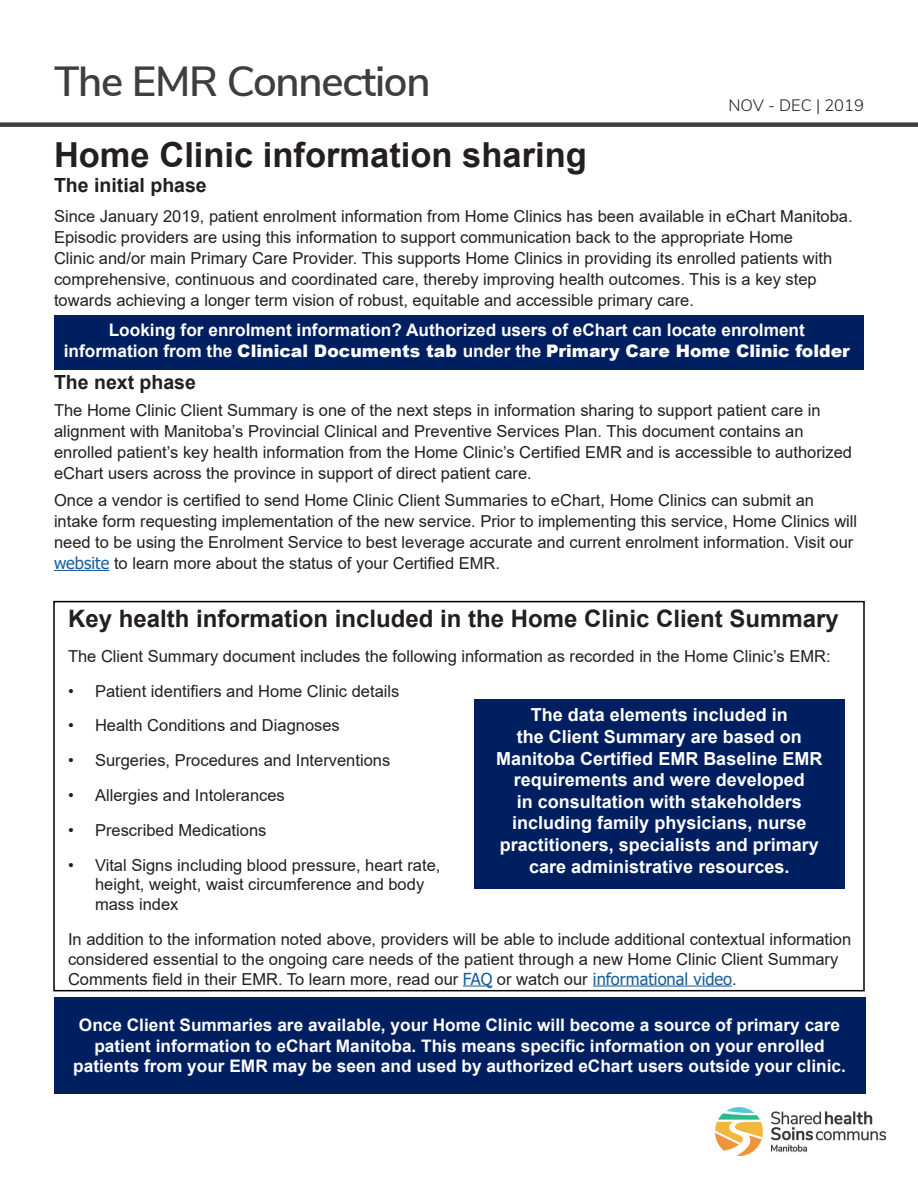
<style>
.page{position:relative;width:918px;height:1188px;background:#fff}
.page>*{position:absolute;margin:0;border:0;box-sizing:border-box;transform-origin:0 0}
.t1{font:600 42px "Nunito Sans";letter-spacing:-.03em;color:#3e3e3f}
.Page_Title{font:700 34.5px "Arial";color:#231f20}
.heading{font:700 24px "Arial";color:#231f20}
.heading-2{font:700 19.5px "Arial";color:#231f20}
.Body_Copy{font:700 19.5px "Arial";color:#231f20}
.heading-3{font:700 18px/21.6px "Arial";color:#fff;text-align:center}
.heading-4{font:700 17.25px/20.7px "Arial";color:#fff;text-align:center}
.Body_Copy-2{font:700 17.25px/21px "Arial";color:#fff;text-align:center}
.Body_Copy-3{font:16.5px/21px "Arial";color:#231f20}
.heading-5{font:16.5px/19.8px "Arial";color:#231f20}
.heading-6{font:300 16.5px "Nunito Sans";color:#231f20}
.s1{font-weight:900}
.s2{font-family:"Tahoma";color:#175d9e}
</style>
<div class="page">
<div style="left:53px;top:601px;width:812px;height:390px;border:2px solid #000"></div>
<div style="left:0;top:122px;width:918px;height:5px;background:#3e3e3f"></div>
<img style="left:716px;top:1108px;width:170px;height:48px">
<div style="left:54px;top:315px;width:810px;height:55px;background:#001f61"></div>
<hr style="left:54px;top:570px;width:55px;height:1px;background:#175d9e">
<svg style="left:463px;top:986px;width:29px;height:1px"></svg>
<hr style="left:593px;top:986px;width:139px;height:1px;background:#175d9e">
<div style="left:474px;top:699px;width:371px;height:189px;background:#001f61"></div>
<div style="left:54px;top:997px;width:811px;height:97px;background:#001f61"></div>
<p class="t1" style="left:54px;top:51px;width:378px">The EMR Connection</p>
<p class="heading-6" style="left:728px;top:93px;width:137px">NOV - DEC | 2019</p>
<p class="Page_Title" style="left:54px;top:131px;width:534px">Home Clinic information sharing</p>
<p class="heading-2" style="left:54px;top:172px;width:154px">The initial phase</p>
<p class="Body_Copy-3" style="left:54px;top:206px;width:800px">Since January 2019, patient enrolment information from Home Clinics has been available in eChart Manitoba.<br>Episodic providers are using this information to support communication back to the appropriate Home<br>Clinic and/or main Primary Care Provider. This supports Home Clinics in providing its enrolled patients with comprehensive, continuous and coordinated care, thereby improving health outcomes. This is a key step towards achieving a longer term vision of robust, equitable and accessible primary care.</p>
<p class="Body_Copy-2" style="left:64px;top:320px;width:788px">Looking for enrolment information? Authorized users of eChart can locate enrolment information from the <span class="s1">Clinical Documents tab</span> under the <span class="s1">Primary Care Home Clinic folder</span></p>
<p class="Body_Copy" style="left:54px;top:368px;width:143px">The next phase</p>
<p class="Body_Copy-3" style="left:54px;top:400px;width:800px">The Home Clinic Client Summary is one of the next steps in information sharing to support patient care in alignment with Manitoba’s Provincial Clinical and Preventive Services Plan. This document contains an enrolled patient’s key health information from the Home Clinic’s Certified EMR and is accessible to authorized eChart users across the province in support of direct patient care.</p>
<p class="Body_Copy-3" style="left:54px;top:490px;width:805px">Once a vendor is certified to send Home Clinic Client Summaries to eChart, Home Clinics can submit an intake form requesting implementation of the new service. Prior to implementing this service, Home Clinics will need to be using the Enrolment Service to best leverage accurate and current enrolment information. Visit our <span class="s2">website</span> to learn more about the status of your Certified EMR.</p>
<p class="heading" style="left:68px;top:602px;width:772px">Key health information included in the Home Clinic Client Summary</p>
<p class="heading-5" style="left:68px;top:646px;width:764px">The Client Summary document includes the following information as recorded in the Home Clinic’s EMR:</p>
<p class="Body_Copy-3" style="left:68px;top:680px;width:333px">• Patient identifiers and Home Clinic details</p>
<p class="Body_Copy-3" style="left:68px;top:715px;width:273px">• Health Conditions and Diagnoses</p>
<p class="Body_Copy-3" style="left:68px;top:750px;width:324px">• Surgeries, Procedures and Interventions</p>
<p class="Body_Copy-3" style="left:68px;top:785px;width:218px">• Allergies and Intolerances</p>
<p class="Body_Copy-3" style="left:68px;top:819px;width:200px">• Prescribed Medications</p>
<p class="Body_Copy-3" style="left:95px;top:855px;width:347px;line-height:19.8px;text-indent:-27px">• Vital Signs including blood pressure, heart rate, height, weight, waist circumference and body mass index</p>
<p class="heading-5" style="left:68px;top:929px;width:785px">In addition to the information noted above, providers will be able to include additional contextual information considered essential to the ongoing care needs of the patient through a new Home Clinic Client Summary<br>Comments field in their EMR. To learn more, read our <span class="s2">FAQ</span> or watch our <span class="s2">informational video</span>.</p>
<p class="heading-3" style="left:496px;top:704px;width:328px">The data elements included in<br>the Client Summary are based on Manitoba Certified EMR Baseline EMR requirements and were developed<br>in consultation with stakeholders including family physicians, nurse practitioners, specialists and primary care administrative resources.</p>
<p class="heading-4" style="left:73px;top:1015px;width:774px">Once Client Summaries are available, your Home Clinic will become a source of primary care patient information to eChart Manitoba. This means specific information on your enrolled patients from your EMR may be seen and used by authorized eChart users outside your clinic.</p>
</div>
